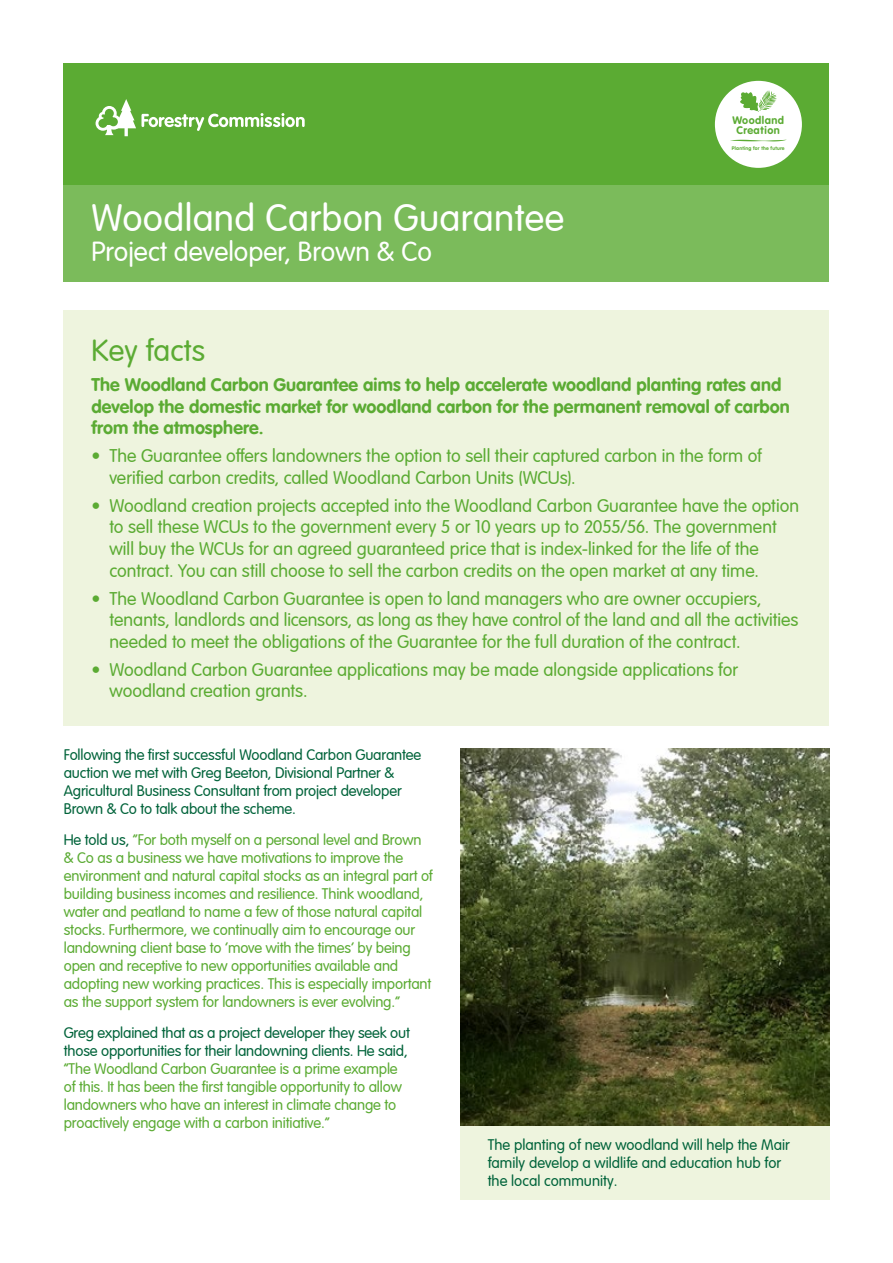
<style>
.page{position:relative;width:893px;height:1263px;background:#fff}
.page>*{position:absolute;margin:0;border:0;box-sizing:border-box;transform-origin:0 0}
.Subhead_copy{font:300 37.5px "VAG Rounded LT Pro";letter-spacing:.01em;color:#fff}
.Subhead_copy-2{font:300 30px "VAG Rounded LT Pro";letter-spacing:.005em;color:#5bab33}
.Subhead_copy-3{font:300 27px "VAG Rounded LT Pro";color:#fff}
.Key_facts{font:300 18px/21.6px "VAG Rounded LT Pro";letter-spacing:.005em;color:#5bab33}
.Key_facts-2{font:700 18px/21.6px "VAG Rounded LT Pro";letter-spacing:.005em;color:#5bab33}
.Body_text_dark_green{font:300 15px/18px "VAG Rounded LT Pro";letter-spacing:-.01em;color:#5bab33}
.Body_text_dark_green-2{font:300 15px/18px "VAG Rounded LT Pro";letter-spacing:-.01em;color:#00633a}
.t1{font:700 10.8px/10.8px "VAG Rounded Std";letter-spacing:.04em;color:#5bab33;text-align:center}
.t2{font:700 5.1px "VAG Rounded Std";letter-spacing:.04em;color:#5bab33}
.s1{color:#00633a}
</style>
<div class="page">
<img style="left:460px;top:748px;width:369px;height:378px">
<div style="left:64px;top:185px;width:765px;height:96px;background:#7bbb5b"></div>
<div style="left:64px;top:64px;width:765px;height:121px;background:#5bab33"></div>
<svg style="left:96px;top:99px;width:209px;height:37px"></svg>
<div style="left:715px;top:81px;width:87px;height:87px;background:#fff;border-radius:50%"></div>
<svg style="left:730px;top:140px;width:56px;height:1px"></svg>
<svg style="left:740px;top:90px;width:37px;height:22px"></svg>
<div style="left:64px;top:310px;width:765px;height:415px;background:#eef4de"></div>
<div style="left:460px;top:1126px;width:369px;height:73px;background:#eef4de"></div>
<p class="Subhead_copy" style="left:91px;top:196px;width:474px">Woodland Carbon Guarantee</p>
<p class="Subhead_copy-3" style="left:91px;top:236px;width:342px">Project developer, Brown &amp; Co</p>
<p class="t1" style="left:732px;top:115px;width:53px">Woodland<br>Creation</p>
<p class="t2" style="left:732px;top:145px;width:54px">Planting for the future</p>
<p class="Subhead_copy-2" style="left:91px;top:333px;width:115px">Key facts</p>
<p class="Key_facts-2" style="left:91px;top:374px;width:700px">The Woodland Carbon Guarantee aims to help accelerate woodland planting rates and develop the domestic market for woodland carbon for the permanent removal of carbon from the atmosphere.</p>
<p class="Key_facts" style="left:109px;top:446px;width:654px;text-indent:-18px">• The Guarantee offers landowners the option to sell their captured carbon in the form of verified carbon credits, called Woodland Carbon Units (WCUs).</p>
<p class="Key_facts" style="left:109px;top:495px;width:691px;text-indent:-18px">• Woodland creation projects accepted into the Woodland Carbon Guarantee have the option to sell these WCUs to the government every 5 or 10 years up to 2055/56. The government will buy the WCUs for an agreed guaranteed price that is index-linked for the life of the contract. You can still choose to sell the carbon credits on the open market at any time.</p>
<p class="Key_facts" style="left:109px;top:588px;width:691px;text-indent:-18px">• The Woodland Carbon Guarantee is open to land managers who are owner occupiers, tenants, landlords and licensors, as long as they have control of the land and all the activities needed to meet the obligations of the Guarantee for the full duration of the contract.</p>
<p class="Key_facts" style="left:109px;top:659px;width:630px;text-indent:-18px">• Woodland Carbon Guarantee applications may be made alongside applications for woodland creation grants.</p>
<p class="Body_text_dark_green-2" style="left:64px;top:746px;width:359px">Following the first successful Woodland Carbon Guarantee auction we met with Greg Beeton, Divisional Partner &amp; Agricultural Business Consultant from project developer Brown &amp; Co to talk about the scheme.</p>
<p class="Body_text_dark_green" style="left:64px;top:831px;width:371px"><span class="s1">He told us,</span> “For both myself on a personal level and Brown &amp; Co as a business we have motivations to improve the environment and natural capital stocks as an integral part of building business incomes and resilience. Think woodland, water and peatland to name a few of those natural capital stocks. Furthermore, we continually aim to encourage our landowning client base to ‘move with the times’ by being open and receptive to new opportunities available and adopting new working practices. This is especially important as the support system for landowners is ever evolving.”</p>
<p class="Body_text_dark_green" style="left:64px;top:1024px;width:348px"><span class="s1">Greg explained that as a project developer they seek out those opportunities for their landowning clients. He said, </span>“The Woodland Carbon Guarantee is a prime example of this. It has been the first tangible opportunity to allow landowners who have an interest in climate change to proactively engage with a carbon initiative.”</p>
<p class="Body_text_dark_green-2" style="left:488px;top:1136px;width:304px">The planting of new woodland will help the Mair family develop a wildlife and education hub for the local community.</p>
</div>
